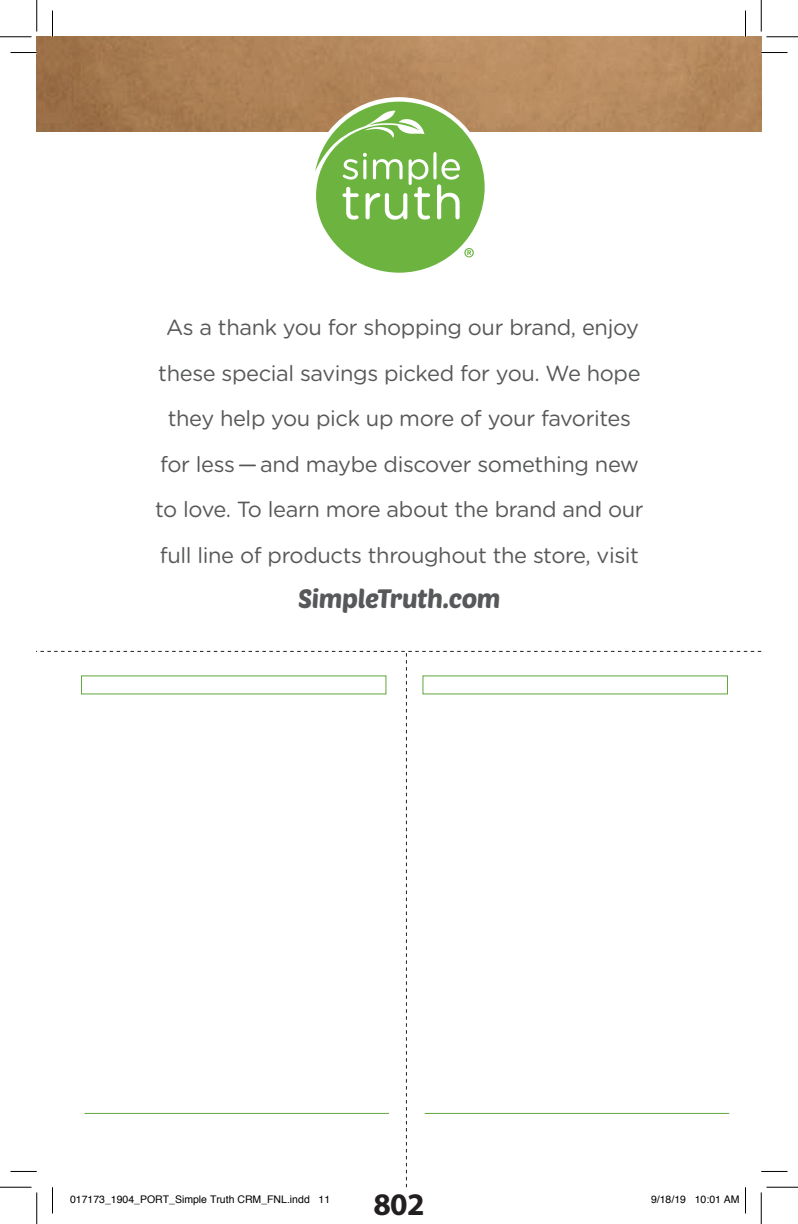
<style>
.page{position:relative;width:798px;height:1224px;background:#fff}
.page>*{position:absolute;margin:0;border:0;box-sizing:border-box;transform-origin:0 0}
.t1{font:700 31.5px "Myriad Pro";color:#231f20}
.t2{font:26.25px "Poetsen One";letter-spacing:-.02em;color:#57585a}
.t3{font:21.88px/45.5px "Gotham Rounded";letter-spacing:-.02em;color:#57585a;text-align:center}
.t4{font:10.5px "Helvetica";color:#000}
</style>
<div class="page">
<img style="left:37px;top:37px;width:724px;height:94px">
<div style="left:309px;top:97px;width:180px;height:179px;background:#fff;border-radius:50%"></div>
<svg style="left:315px;top:102px;width:170px;height:171px"></svg>
<svg style="left:10px;top:52px;width:27px;height:1px"></svg>
<svg style="left:761px;top:52px;width:27px;height:1px"></svg>
<svg style="left:52px;top:10px;width:1px;height:27px"></svg>
<svg style="left:745px;top:10px;width:1px;height:27px"></svg>
<hr style="left:0;top:36px;width:32px;height:1px;background:#000">
<hr style="left:766px;top:36px;width:32px;height:1px;background:#000">
<hr style="left:0;top:1186px;width:32px;height:1px;background:#000">
<hr style="left:766px;top:1186px;width:32px;height:1px;background:#000">
<hr style="left:36px;top:0;width:1px;height:32px;background:#000">
<hr style="left:36px;top:1192px;width:1px;height:31px;background:#000">
<hr style="left:761px;top:0;width:1px;height:32px;background:#000">
<hr style="left:761px;top:1192px;width:1px;height:31px;background:#000">
<svg style="left:10px;top:651px;width:778px;height:562px"></svg>
<p class="t3" style="left:155px;top:304px;width:490px">As a thank you for shopping our brand, enjoy these special savings picked for you. We hope they help you pick up more of your favorites for less—and maybe discover something new to love. To learn more about the brand and our full line of products throughout the store, visit</p>
<p class="t2" style="left:298px;top:582px;width:204px">SimpleTruth.com</p>
<h1 class="t1" style="left:373px;top:1186px;width:53px">802</h1>
<p class="t4" style="left:70px;top:1190px;width:262px">017173_1904_PORT_Simple Truth CRM_FNL.indd 11</p>
<p class="t4" style="left:651px;top:1190px;width:90px">9/18/19 10:01 AM</p>
</div>
